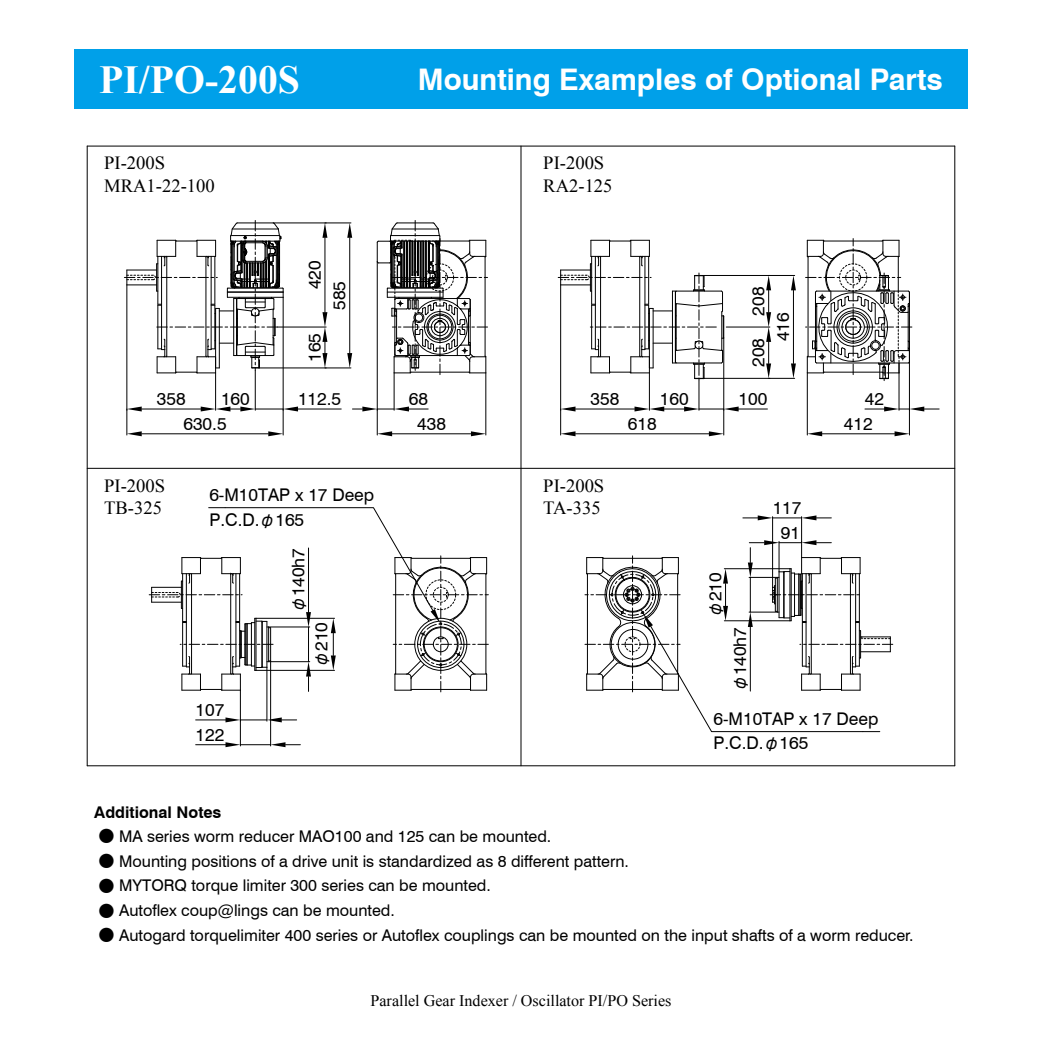
<style>
.page{position:relative;width:1042px;height:1042px;background:#fff}
.page>*{position:absolute;margin:0;border:0;box-sizing:border-box;transform-origin:0 0}
.t1{font:700 39.73px "Times New Roman";color:#fff}
.t2{font:700 29.75px "Swiss 721 BT";color:#fff}
.t3{font:18.55px/22.4px "Times New Roman";color:#000}
.t4{font:17.5px/24.8px "Swiss 721 BT";color:#000}
.t5{font:16.1px "Swiss 721 BT";color:#000}
.t6{font:16.1px "Times New Roman";color:#000}
.t7{font:700 16.1px "Swiss 721 BT";color:#000}
.s1{font-family:"Shin Go Pro";font-size:15.75px}
.s2{font-family:"Shin Go Pro"}
</style>
<div class="page">
<div style="left:74px;top:50px;width:893px;height:59px;background:#00a0e9"></div>
<hr style="left:270px;top:661px;width:1px;height:85px;background:#000">
<hr style="left:196px;top:744px;width:34px;height:1px;background:#000">
<hr style="left:240px;top:690px;width:1px;height:31px;background:#000">
<hr style="left:267px;top:667px;width:1px;height:54px;background:#000">
<hr style="left:196px;top:719px;width:34px;height:1px;background:#000">
<hr style="left:807px;top:373px;width:1px;height:62px;background:#000">
<hr style="left:822px;top:433px;width:72px;height:1px;background:#000">
<hr style="left:909px;top:362px;width:1px;height:48px;background:#000">
<hr style="left:898px;top:373px;width:1px;height:37px;background:#000">
<hr style="left:377px;top:262px;width:1px;height:148px;background:#000">
<hr style="left:394px;top:373px;width:1px;height:37px;background:#000">
<hr style="left:485px;top:373px;width:1px;height:62px;background:#000">
<hr style="left:392px;top:433px;width:79px;height:1px;background:#000">
<hr style="left:278px;top:327px;width:48px;height:1px;background:#000">
<hr style="left:259px;top:368px;width:67px;height:1px;background:#000">
<hr style="left:273px;top:223px;width:53px;height:1px;background:#000">
<hr style="left:325px;top:238px;width:1px;height:74px;background:#000">
<hr style="left:349px;top:238px;width:1px;height:115px;background:#000">
<hr style="left:142px;top:433px;width:126px;height:1px;background:#000">
<hr style="left:215px;top:373px;width:1px;height:37px;background:#000">
<hr style="left:255px;top:370px;width:1px;height:40px;background:#000">
<hr style="left:283px;top:297px;width:1px;height:113px;background:#000">
<hr style="left:297px;top:409px;width:44px;height:1px;background:#000">
<hr style="left:127px;top:285px;width:1px;height:125px;background:#000">
<hr style="left:142px;top:409px;width:59px;height:1px;background:#000">
<svg style="left:376px;top:220px;width:111px;height:155px"></svg>
<svg style="left:805px;top:238px;width:107px;height:143px"></svg>
<div style="left:845px;top:319px;width:16px;height:16px;border:1px solid #000;border-radius:50%"></div>
<hr style="left:470px;top:299px;width:1px;height:55px;background:#000">
<div style="left:434px;top:321px;width:12px;height:12px;border:1px solid #000;border-radius:50%"></div>
<hr style="left:815px;top:292px;width:1px;height:70px;background:#000">
<hr style="left:909px;top:292px;width:1px;height:70px;background:#000">
<hr style="left:87px;top:146px;width:1px;height:620px;background:#000">
<hr style="left:520px;top:146px;width:1px;height:620px;background:#000">
<hr style="left:954px;top:146px;width:1px;height:620px;background:#000">
<hr style="left:87px;top:146px;width:868px;height:1px;background:#000">
<hr style="left:87px;top:468px;width:868px;height:1px;background:#000">
<hr style="left:87px;top:765px;width:868px;height:1px;background:#000">
<svg style="left:124px;top:220px;width:160px;height:154px"></svg>
<svg style="left:585px;top:515px;width:308px;height:217px"></svg>
<svg style="left:225px;top:717px;width:75px;height:30px"></svg>
<svg style="left:149px;top:507px;width:339px;height:185px"></svg>
<svg style="left:807px;top:431px;width:15px;height:5px"></svg>
<svg style="left:865px;top:406px;width:74px;height:30px"></svg>
<svg style="left:558px;top:239px;width:238px;height:197px"></svg>
<svg style="left:352px;top:406px;width:76px;height:30px"></svg>
<svg style="left:471px;top:431px;width:15px;height:5px"></svg>
<svg style="left:322px;top:223px;width:30px;height:15px"></svg>
<svg style="left:322px;top:312px;width:30px;height:57px"></svg>
<svg style="left:201px;top:406px;width:97px;height:30px"></svg>
<svg style="left:127px;top:406px;width:15px;height:30px"></svg>
<h1 class="t1" style="left:99px;top:52px;width:202px">PI/PO-200S</h1>
<h2 class="t2" style="left:418px;top:61px;width:526px">Mounting Examples of Optional Parts</h2>
<p class="t3" style="left:104px;top:152px;width:112px">PI-200S<br>MRA1-22-100</p>
<p class="t3" style="left:543px;top:152px;width:71px">PI-200S<br>RA2-125</p>
<p class="t4" style="left:157px;top:386px;width:30px">358</p>
<p class="t4" style="left:221px;top:386px;width:30px">160</p>
<p class="t4" style="left:183px;top:411px;width:45px">630.5</p>
<p class="t4" style="left:302px;top:310px;width:51px;text-indent:20px;rotate:-90deg">420<br>585</p>
<p class="t4" style="left:302px;top:362px;width:30px;rotate:-90deg">165</p>
<p class="t4" style="left:298px;top:386px;width:45px">112.5</p>
<p class="t4" style="left:417px;top:386px;width:30px;text-indent:-8px">68<br>438</p>
<p class="t4" style="left:746px;top:316px;width:30px;rotate:-90deg">208</p>
<p class="t4" style="left:746px;top:367px;width:30px;rotate:-90deg">208</p>
<p class="t4" style="left:770px;top:341px;width:30px;rotate:-90deg">416</p>
<p class="t4" style="left:590px;top:386px;width:30px">358</p>
<p class="t4" style="left:660px;top:386px;width:30px">160</p>
<p class="t4" style="left:738px;top:386px;width:30px">100</p>
<p class="t4" style="left:628px;top:411px;width:30px">618</p>
<p class="t3" style="left:104px;top:474px;width:62px">PI-200S<br>TB-325</p>
<p class="t3" style="left:543px;top:474px;width:62px">PI-200S<br>TA-335</p>
<p class="t4" style="left:209px;top:483px;width:166px">6-M10TAP x 17 Deep<br>P.C.D.<span class="s1">φ</span>165</p>
<p class="t4" style="left:286px;top:612px;width:66px;rotate:-90deg"><span class="s1">φ</span>140h7</p>
<p class="t4" style="left:702px;top:617px;width:46px;rotate:-90deg"><span class="s1">φ</span>210</p>
<p class="t4" style="left:772px;top:495px;width:30px;text-align:center">117<br>91</p>
<p class="t4" style="left:865px;top:386px;width:21px">42</p>
<p class="t4" style="left:844px;top:411px;width:30px">412</p>
<p class="t4" style="left:196px;top:697px;width:30px">107<br>122</p>
<p class="t4" style="left:308px;top:666px;width:46px;rotate:-90deg"><span class="s1">φ</span>210</p>
<p class="t4" style="left:727px;top:691px;width:66px;rotate:-90deg"><span class="s1">φ</span>140h7</p>
<p class="t4" style="left:713px;top:706px;width:166px">6-M10TAP x 17 Deep<br>P.C.D.<span class="s1">φ</span>165</p>
<p class="t7" style="left:94px;top:802px;width:129px">Additional Notes</p>
<p class="t5" style="left:99px;top:826px;width:454px"><span class="s2">●</span> MA series worm reducer MAO100 and 125 can be mounted.</p>
<p class="t5" style="left:99px;top:851px;width:532px"><span class="s2">●</span> Mounting positions of a drive unit is standardized as 8 different pattern.</p>
<p class="t5" style="left:99px;top:876px;width:394px"><span class="s2">●</span> MYTORQ torque limiter 300 series can be mounted.</p>
<p class="t5" style="left:99px;top:901px;width:298px"><span class="s2">●</span> Autoflex coup@lings can be mounted.</p>
<p class="t5" style="left:99px;top:925px;width:816px"><span class="s2">●</span> Autogard torquelimiter 400 series or Autoflex couplings can be mounted on the input shafts of a worm reducer.</p>
<p class="t6" style="left:370px;top:989px;width:302px">Parallel Gear Indexer / Oscillator PI/PO Series</p>
</div>
